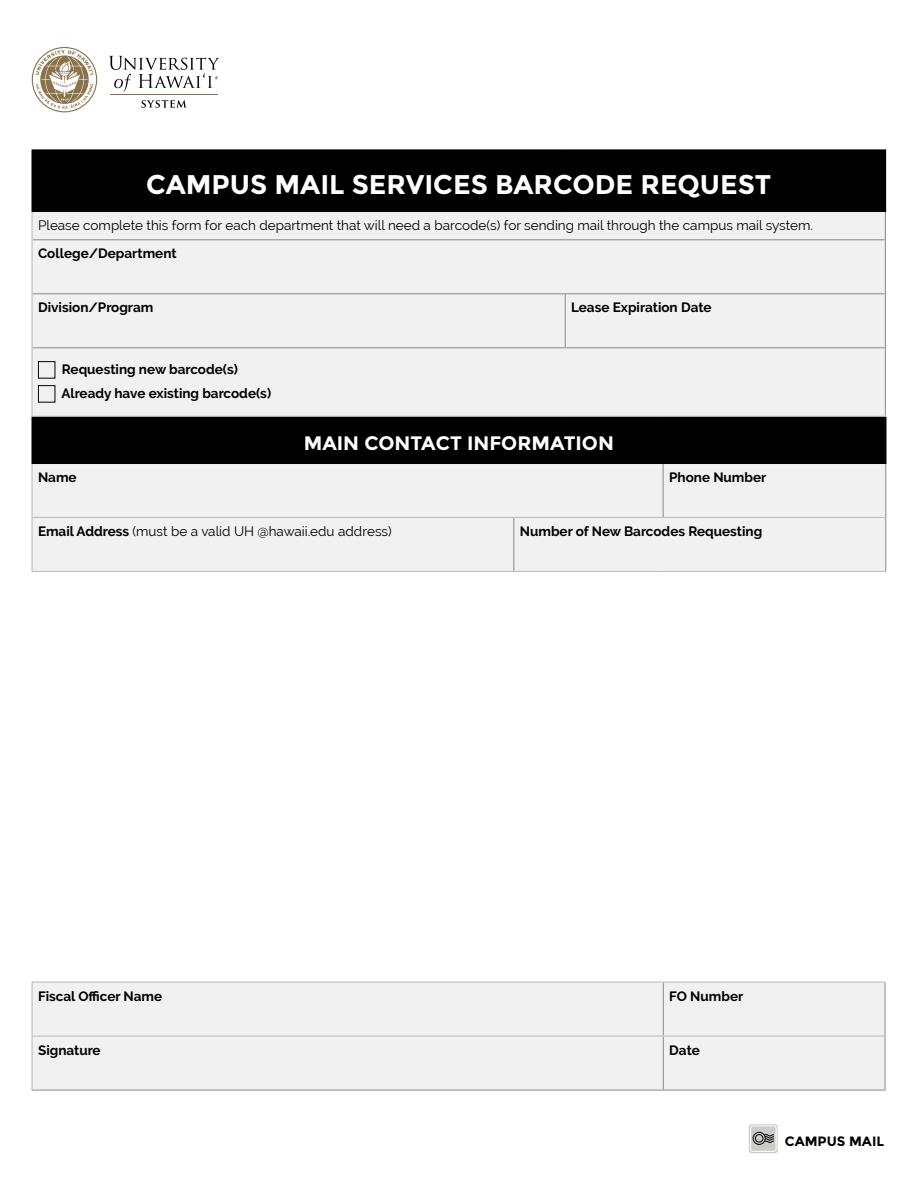
<style>
.page{position:relative;width:918px;height:1188px;background:#fff}
.page>*{position:absolute;margin:0;border:0;box-sizing:border-box;transform-origin:0 0}
.t1{font:700 27px "Montserrat";color:#fff}
.t2{font:700 19.5px "Montserrat";color:#fff}
.t3{font:700 13.5px "Raleway";color:#000}
.t4{font:13.5px "Raleway";color:#000}
.t5{font:700 13.5px "Montserrat";color:#000}
.s1{font-weight:700}
</style>
<div class="page">
<svg style="left:32px;top:47px;width:65px;height:65px"></svg>
<svg style="left:141px;top:100px;width:46px;height:8px"></svg>
<svg style="left:109px;top:56px;width:110px;height:36px"></svg>
<hr style="left:110px;top:94px;width:108px;height:1px;background:#8a724b">
<div style="left:32px;top:150px;width:853px;height:61px;background:#000"></div>
<div style="left:33px;top:212px;width:852px;height:204px;background:#f1f1f2"></div>
<hr style="left:885px;top:151px;width:1px;height:60px;background:#000">
<svg style="left:885px;top:212px;width:1px;height:27px"></svg>
<hr style="left:33px;top:239px;width:532px;height:1px;background:#939598">
<hr style="left:565px;top:239px;width:321px;height:1px;background:#939598">
<hr style="left:885px;top:240px;width:1px;height:53px;background:#939598">
<hr style="left:33px;top:293px;width:532px;height:1px;background:#939598">
<hr style="left:565px;top:293px;width:321px;height:1px;background:#939598">
<hr style="left:565px;top:294px;width:1px;height:53px;background:#939598">
<hr style="left:885px;top:294px;width:1px;height:53px;background:#939598">
<hr style="left:33px;top:347px;width:532px;height:1px;background:#939598">
<hr style="left:565px;top:347px;width:321px;height:1px;background:#939598">
<hr style="left:885px;top:348px;width:1px;height:68px;background:#939598">
<hr style="left:32px;top:149px;width:533px;height:2px;background:#000">
<hr style="left:565px;top:149px;width:321px;height:2px;background:#000">
<hr style="left:32px;top:211px;width:533px;height:1px;background:#000">
<hr style="left:565px;top:211px;width:321px;height:1px;background:#000">
<svg style="left:32px;top:212px;width:1px;height:28px"></svg>
<hr style="left:32px;top:240px;width:1px;height:54px;background:#bcbec0">
<hr style="left:32px;top:294px;width:1px;height:54px;background:#bcbec0">
<hr style="left:32px;top:348px;width:1px;height:68px;background:#bcbec0">
<hr style="left:32px;top:416px;width:533px;height:1px;background:#bcbec0">
<hr style="left:565px;top:416px;width:321px;height:1px;background:#bcbec0">
<div style="left:38px;top:361px;width:17px;height:18px;border:1px solid #000101"></div>
<div style="left:38px;top:385px;width:17px;height:18px;border:1px solid #000101"></div>
<div style="left:33px;top:983px;width:852px;height:107px;background:#f1f1f2"></div>
<hr style="left:663px;top:983px;width:1px;height:53px;background:#939598">
<hr style="left:885px;top:983px;width:1px;height:53px;background:#939598">
<hr style="left:663px;top:1037px;width:1px;height:53px;background:#939598">
<hr style="left:885px;top:1036px;width:1px;height:54px;background:#939598">
<hr style="left:32px;top:1090px;width:631px;height:1px;background:#939598">
<hr style="left:663px;top:1090px;width:223px;height:1px;background:#939598">
<hr style="left:32px;top:982px;width:631px;height:1px;background:#bcbec0">
<hr style="left:32px;top:983px;width:1px;height:53px;background:#bcbec0">
<hr style="left:663px;top:982px;width:223px;height:1px;background:#bcbec0">
<hr style="left:32px;top:1036px;width:631px;height:1px;background:#bcbec0">
<hr style="left:32px;top:1037px;width:1px;height:53px;background:#bcbec0">
<hr style="left:663px;top:1036px;width:222px;height:1px;background:#bcbec0">
<svg style="left:749px;top:1124px;width:29px;height:29px"></svg>
<div style="left:750px;top:1126px;width:26px;height:26px;border:1px solid #fff;border-radius:3px"></div>
<div style="left:753px;top:1132px;width:13px;height:13px;border:1px solid #010101;border-radius:50%"></div>
<div style="left:755px;top:1134px;width:8px;height:8px;border:1px solid #010101;border-radius:50%"></div>
<svg style="left:763px;top:1134px;width:12px;height:9px"></svg>
<div style="left:32px;top:417px;width:854px;height:46px;background:#000"></div>
<div style="left:33px;top:464px;width:852px;height:107px;background:#f1f1f2"></div>
<hr style="left:32px;top:463px;width:482px;height:1px;background:#000">
<hr style="left:514px;top:463px;width:149px;height:1px;background:#000">
<hr style="left:663px;top:463px;width:223px;height:1px;background:#000">
<hr style="left:32px;top:464px;width:1px;height:53px;background:#bcbec0">
<hr style="left:32px;top:517px;width:482px;height:1px;background:#bcbec0">
<hr style="left:32px;top:518px;width:1px;height:53px;background:#bcbec0">
<hr style="left:514px;top:517px;width:149px;height:1px;background:#bcbec0">
<hr style="left:663px;top:517px;width:222px;height:1px;background:#bcbec0">
<hr style="left:32px;top:571px;width:482px;height:1px;background:#bcbec0">
<hr style="left:514px;top:571px;width:149px;height:1px;background:#bcbec0">
<hr style="left:663px;top:571px;width:223px;height:1px;background:#bcbec0">
<hr style="left:663px;top:464px;width:1px;height:53px;background:#939598">
<hr style="left:885px;top:464px;width:1px;height:53px;background:#939598">
<hr style="left:513px;top:518px;width:1px;height:53px;background:#939598">
<hr style="left:885px;top:517px;width:1px;height:54px;background:#939598">
<p class="t1" style="left:146px;top:168px;width:627px">CAMPUS MAIL SERVICES BARCODE REQUEST</p>
<p class="t4" style="left:38px;top:218px;width:777px">Please complete this form for each department that will need a barcode(s) for sending mail through the campus mail system.</p>
<p class="t3" style="left:38px;top:246px;width:140px">College/Department</p>
<p class="t3" style="left:38px;top:300px;width:117px">Division/Program</p>
<p class="t3" style="left:571px;top:300px;width:142px">Lease Expiration Date</p>
<p class="t3" style="left:62px;top:362px;width:178px">Requesting new barcode(s)</p>
<p class="t3" style="left:61px;top:386px;width:211px">Already have existing barcode(s)</p>
<p class="t2" style="left:304px;top:431px;width:312px">MAIN CONTACT INFORMATION</p>
<p class="t3" style="left:38px;top:470px;width:40px">Name</p>
<p class="t3" style="left:669px;top:470px;width:99px">Phone Number</p>
<p class="t4" style="left:38px;top:524px;width:355px"><span class="s1">Email Address</span> (must be a valid UH @hawaii.edu address)</p>
<p class="t3" style="left:520px;top:524px;width:244px">Number of New Barcodes Requesting</p>
<p class="t3" style="left:38px;top:988px;width:126px">Fiscal Officer Name</p>
<p class="t3" style="left:669px;top:988px;width:76px">FO Number</p>
<p class="t3" style="left:38px;top:1042px;width:64px">Signature</p>
<p class="t3" style="left:669px;top:1042px;width:32px">Date</p>
<p class="t5" style="left:785px;top:1133px;width:101px">CAMPUS MAIL</p>
</div>
